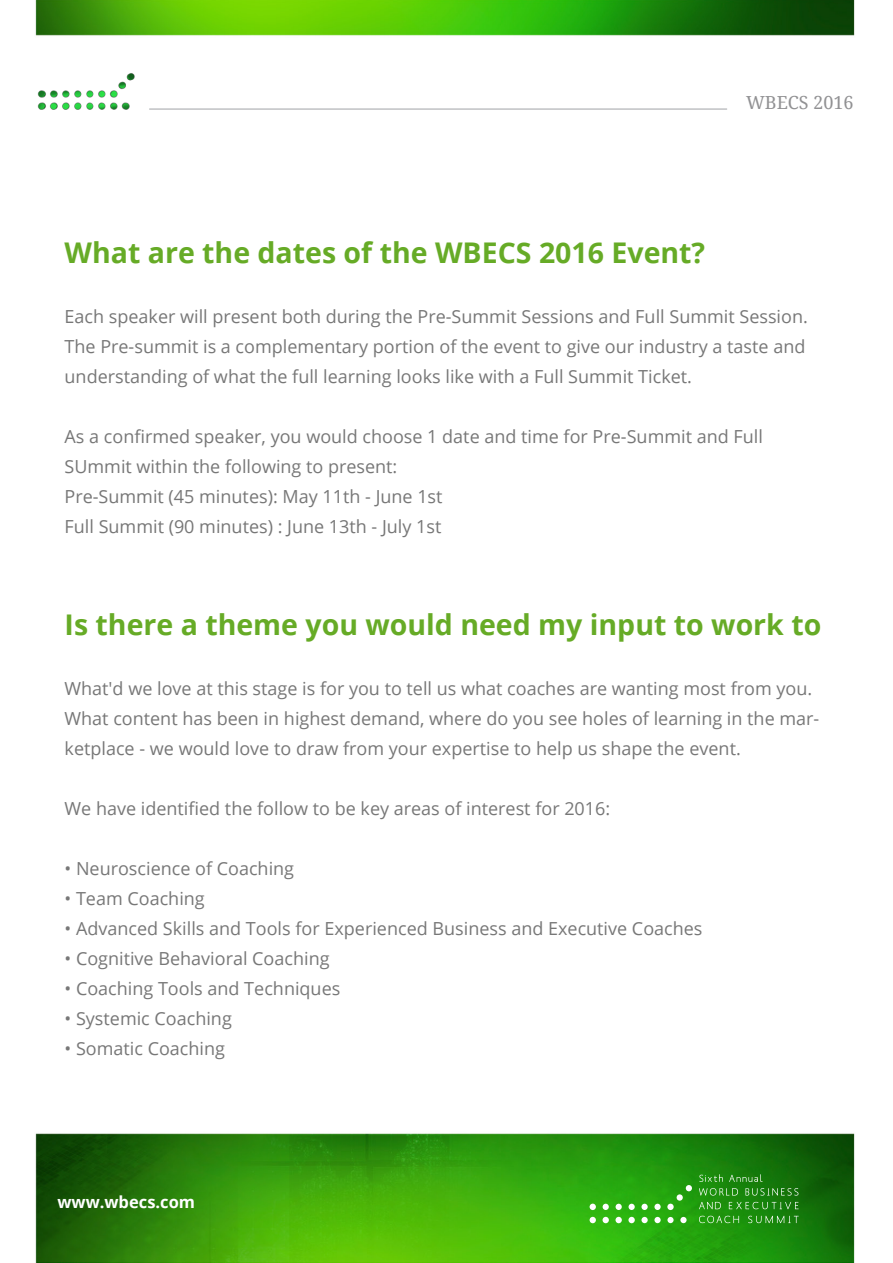
<style>
.page{position:relative;width:893px;height:1263px;background:#fff}
.page>*{position:absolute;margin:0;border:0;box-sizing:border-box;transform-origin:0 0}
.t1{font:700 28.5px "Open Sans";color:#66ab26}
.t2{font:18px/30px "Open Sans";color:#777}
.t3{font:18px "Droid Serif";color:#919193}
.t4{font:700 16.5px "Open Sans";color:#fff}
</style>
<div class="page">
<img style="left:35px;top:0;width:820px;height:1263px">
<img style="left:35px;top:67px;width:102px;height:59px">
<hr style="left:150px;top:109px;width:577px;height:1px;background:#a1a3a6">
<svg style="left:729px;top:1202px;width:69px;height:7px"></svg>
<svg style="left:699px;top:1188px;width:39px;height:7px"></svg>
<svg style="left:699px;top:1202px;width:22px;height:7px"></svg>
<svg style="left:748px;top:1216px;width:51px;height:7px"></svg>
<svg style="left:699px;top:1216px;width:40px;height:7px"></svg>
<svg style="left:745px;top:1188px;width:53px;height:7px"></svg>
<div style="left:641px;top:1217px;width:7px;height:6px;background:#fff;border-radius:50%"></div>
<svg style="left:590px;top:1217px;width:6px;height:6px"></svg>
<svg style="left:603px;top:1217px;width:6px;height:6px"></svg>
<div style="left:615px;top:1217px;width:7px;height:6px;background:#fff;border-radius:50%"></div>
<div style="left:628px;top:1217px;width:7px;height:6px;background:#fff;border-radius:50%"></div>
<div style="left:590px;top:1203px;width:6px;height:7px;background:#fff;border-radius:50%"></div>
<div style="left:654px;top:1217px;width:7px;height:6px;background:#fff;border-radius:50%"></div>
<svg style="left:616px;top:1204px;width:6px;height:6px"></svg>
<div style="left:667px;top:1217px;width:7px;height:6px;background:#fff;border-radius:50%"></div>
<svg style="left:603px;top:1204px;width:6px;height:6px"></svg>
<div style="left:680px;top:1217px;width:7px;height:6px;background:#fff;border-radius:50%"></div>
<div style="left:628px;top:1204px;width:7px;height:6px;background:#fff;border-radius:50%"></div>
<div style="left:641px;top:1204px;width:7px;height:6px;background:#fff;border-radius:50%"></div>
<div style="left:654px;top:1204px;width:7px;height:6px;background:#fff;border-radius:50%"></div>
<svg style="left:667px;top:1185px;width:25px;height:25px"></svg>
<svg style="left:729px;top:1174px;width:33px;height:8px"></svg>
<svg style="left:699px;top:1174px;width:24px;height:8px"></svg>
<p class="t3" style="left:746px;top:91px;width:109px">WBECS 2016</p>
<h1 class="t1" style="left:65px;top:233px;width:642px">What are the dates of the WBECS 2016 Event?</h1>
<p class="t2" style="left:65px;top:301px;width:745px">Each speaker will present both during the Pre-Summit Sessions and Full Summit Session.<br>The Pre-summit is a complementary portion of the event to give our industry a taste and understanding of what the full learning looks like with a Full Summit Ticket.</p>
<p class="t2" style="left:65px;top:421px;width:700px">As a confirmed speaker, you would choose 1 date and time for Pre-Summit and Full SUmmit within the following to present:<br>Pre-Summit (45 minutes): May 11th - June 1st<br>Full Summit (90 minutes) : June 13th - July 1st</p>
<h1 class="t1" style="left:65px;top:605px;width:758px">Is there a theme you would need my input to work to</h1>
<p class="t2" style="left:65px;top:673px;width:756px">What'd we love at this stage is for you to tell us what coaches are wanting most from you.<br>What content has been in highest demand, where do you see holes of learning in the mar&shy;ketplace - we would love to draw from your expertise to help us shape the event.</p>
<p class="t2" style="left:65px;top:793px;width:547px">We have identified the follow to be key areas of interest for 2016:</p>
<p class="t2" style="left:65px;top:853px;width:231px">• Neuroscience of Coaching</p>
<p class="t2" style="left:65px;top:883px;width:142px">• Team Coaching</p>
<p class="t2" style="left:65px;top:913px;width:639px">• Advanced Skills and Tools for Experienced Business and Executive Coaches</p>
<p class="t2" style="left:65px;top:943px;width:267px">• Cognitive Behavioral Coaching</p>
<p class="t2" style="left:65px;top:973px;width:277px">• Coaching Tools and Techniques</p>
<p class="t2" style="left:65px;top:1003px;width:169px">• Systemic Coaching</p>
<p class="t2" style="left:65px;top:1033px;width:162px">• Somatic Coaching</p>
<p class="t4" style="left:57px;top:1190px;width:139px">www.wbecs.com</p>
</div>
